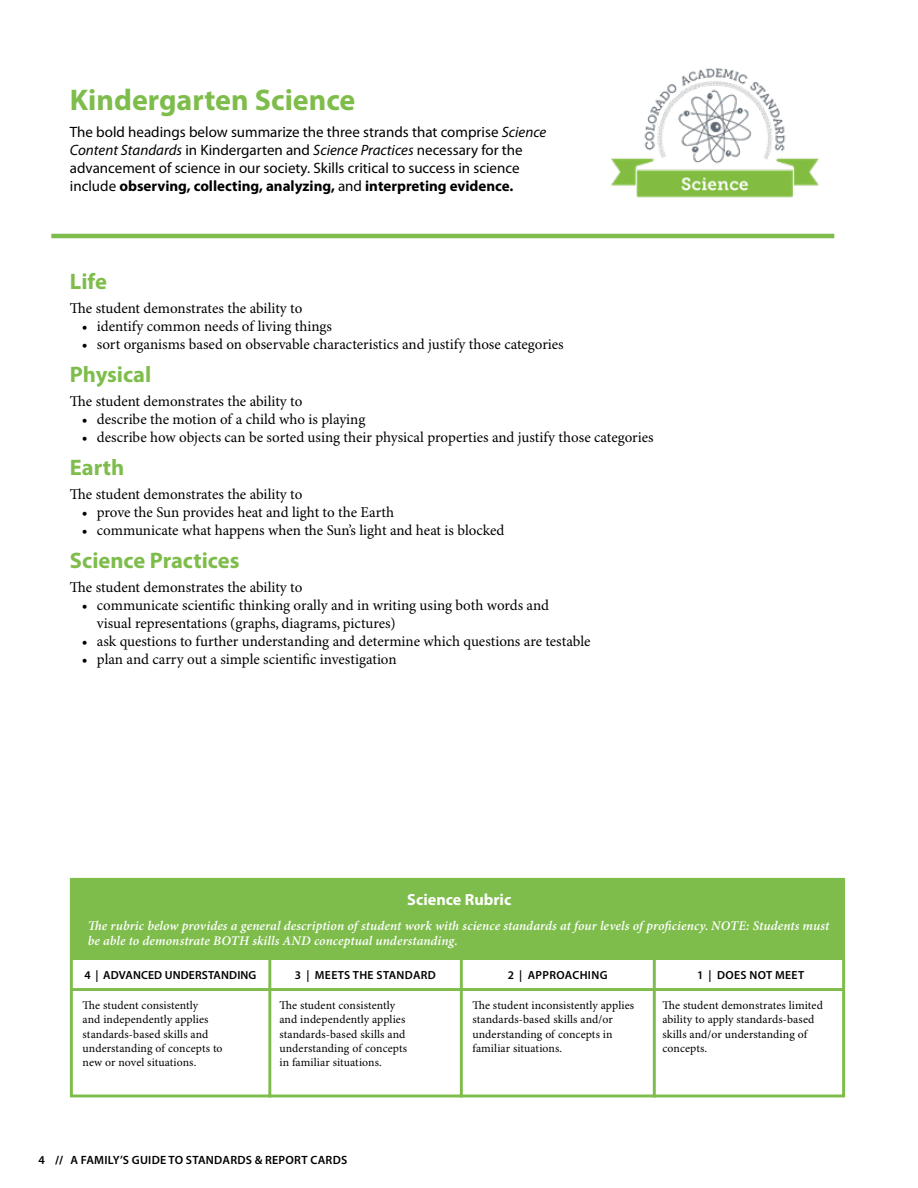
<style>
.page{position:relative;width:918px;height:1188px;background:#fff}
.page>*{position:absolute;margin:0;border:0;box-sizing:border-box;transform-origin:0 0}
.t1{font:700 30px "Myriad Pro";color:#7ebd4b}
.t2{font:700 22.5px "Myriad Pro";color:#7ebd4b}
.t3{font:700 16.2px "Myriad Pro";color:#fff}
.t4{font:15px/18px "Minion Pro";color:#000}
.t5{font:15px/18px "Myriad Pro";color:#000}
.t6{font:italic 600 13.2px/14.7px "Minion Pro";letter-spacing:.005em;color:#fff}
.t7{font:600 12px "Myriad Pro";letter-spacing:.02em;color:#000}
.t8{font:11.7px/14.1px "Minion Pro";letter-spacing:.005em;color:#000}
.t9{font:600 11.7px "Myriad Pro";letter-spacing:.025em;color:#000}
.s1{font-style:italic}
.s2{font-weight:700}
</style>
<div class="page">
<hr style="left:51px;top:234px;width:783px;height:4px;background:#7ebd4b">
<img style="left:611px;top:68px;width:208px;height:130px">
<div style="left:71px;top:878px;width:773px;height:82px;background:#7ebd4b"></div>
<hr style="left:268px;top:957px;width:3px;height:140px;background:#7ebd4b">
<hr style="left:71px;top:988px;width:772px;height:3px;background:#7ebd4b">
<hr style="left:460px;top:957px;width:3px;height:140px;background:#7ebd4b">
<hr style="left:653px;top:957px;width:3px;height:140px;background:#7ebd4b">
<div style="left:70px;top:878px;width:775px;height:219px;border:3px solid #7ebd4b"></div>
<h1 class="t1" style="left:70px;top:83px;width:287px">Kindergarten Science</h1>
<p class="t5" style="left:70px;top:124px;width:478px">The bold headings below summarize the three strands that comprise <span class="s1">Science Content Standards</span> in Kindergarten and <span class="s1">Science Practices</span> necessary for the advancement of science in our society. Skills critical to success in science include <span class="s2">observing, collecting, analyzing,</span> and <span class="s2">interpreting evidence.</span></p>
<h2 class="t2" style="left:70px;top:269px;width:38px">Life</h2>
<p class="t4" style="left:70px;top:300px;width:234px">The student demonstrates the ability to</p>
<p class="t4" style="left:82px;top:318px;width:252px">• identify common needs of living things</p>
<p class="t4" style="left:82px;top:336px;width:483px">• sort organisms based on observable characteristics and justify those categories</p>
<h2 class="t2" style="left:70px;top:362px;width:83px">Physical</h2>
<p class="t4" style="left:70px;top:393px;width:234px">The student demonstrates the ability to</p>
<p class="t4" style="left:82px;top:411px;width:285px">• describe the motion of a child who is playing</p>
<p class="t4" style="left:82px;top:429px;width:573px">• describe how objects can be sorted using their physical properties and justify those categories</p>
<h2 class="t2" style="left:70px;top:455px;width:56px">Earth</h2>
<p class="t4" style="left:70px;top:486px;width:234px">The student demonstrates the ability to</p>
<p class="t4" style="left:82px;top:504px;width:314px">• prove the Sun provides heat and light to the Earth</p>
<p class="t4" style="left:82px;top:522px;width:424px">• communicate what happens when the Sun’s light and heat is blocked</p>
<h2 class="t2" style="left:70px;top:548px;width:171px">Science Practices</h2>
<p class="t4" style="left:70px;top:579px;width:234px">The student demonstrates the ability to</p>
<p class="t4" style="left:97px;top:597px;width:454px;text-indent:-15px">• communicate scientific thinking orally and in writing using both words and visual representations (graphs, diagrams, pictures)</p>
<p class="t4" style="left:82px;top:633px;width:510px">• ask questions to further understanding and determine which questions are testable</p>
<p class="t4" style="left:82px;top:651px;width:316px">• plan and carry out a simple scientific investigation</p>
<p class="t3" style="left:407px;top:891px;width:106px">Science Rubric</p>
<p class="t6" style="left:88px;top:919px;width:743px">The rubric below provides a general description of student work with science standards at four levels of proficiency. NOTE: Students must be able to demonstrate BOTH skills AND conceptual understanding.</p>
<p class="t9" style="left:85px;top:969px;width:173px">4 | ADVANCED UNDERSTANDING</p>
<p class="t9" style="left:295px;top:969px;width:143px">3 | MEETS THE STANDARD</p>
<p class="t9" style="left:508px;top:969px;width:101px">2 | APPROACHING</p>
<p class="t9" style="left:697px;top:969px;width:109px">1 | DOES NOT MEET</p>
<p class="t8" style="left:83px;top:999px;width:142px">The student consistently<br>and independently applies standards-based skills and understanding of concepts to new or novel situations.</p>
<p class="t8" style="left:279px;top:999px;width:129px">The student consistently and independently applies standards-based skills and understanding of concepts in familiar situations.</p>
<p class="t8" style="left:472px;top:999px;width:163px">The student inconsistently applies standards-based skills and/or understanding of concepts in familiar situations.</p>
<p class="t8" style="left:662px;top:999px;width:162px">The student demonstrates limited ability to apply standards-based skills and/or understanding of concepts.</p>
<p class="t7" style="left:39px;top:1153px;width:310px">4 <span class="s2">//</span> A FAMILY’S GUIDE TO STANDARDS &amp; REPORT CARDS</p>
</div>
